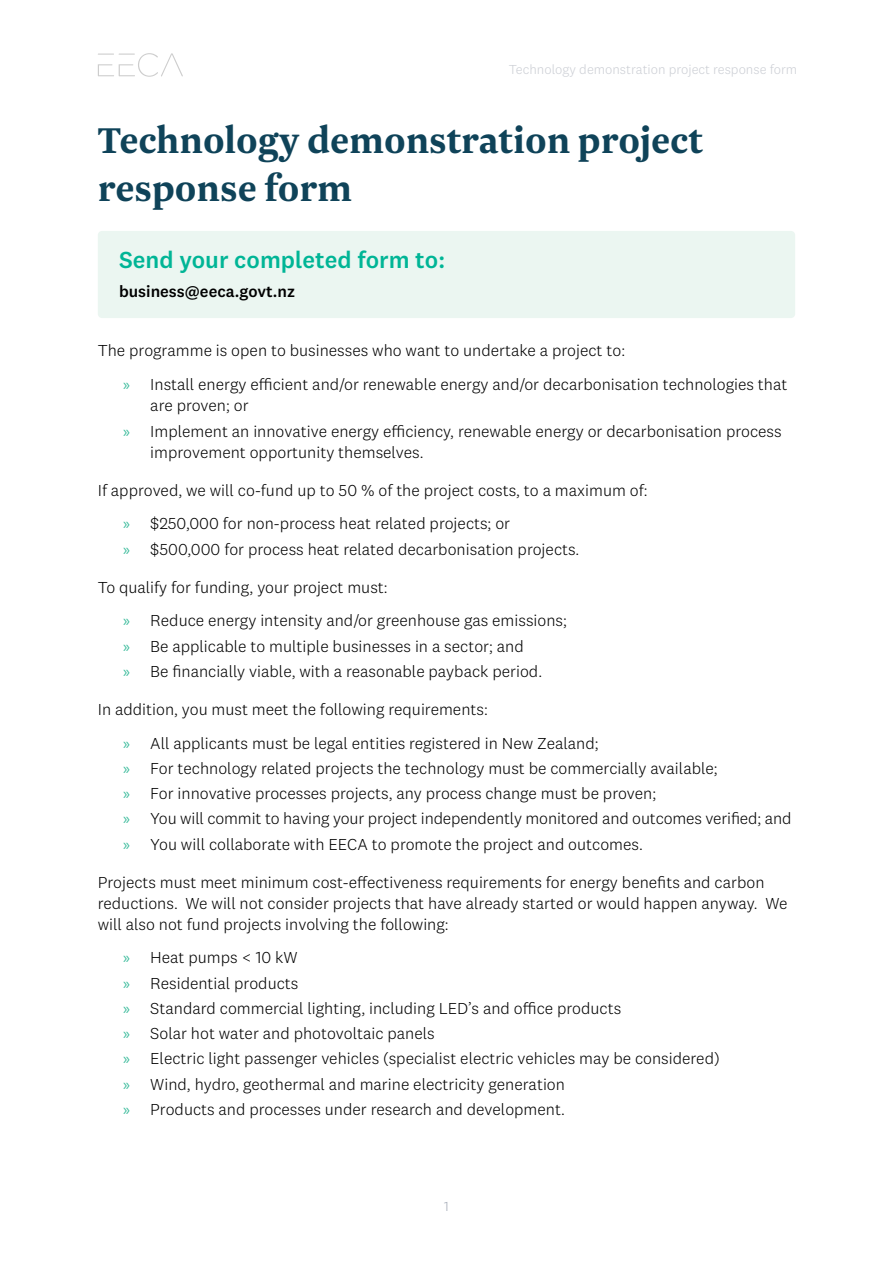
<style>
.page{position:relative;width:893px;height:1263px;background:#fff}
.page>*{position:absolute;margin:0;border:0;box-sizing:border-box;transform-origin:0 0}
.t1{font:700 42px/48px "Newzald";color:#0f4359}
.t2{font:500 24px "National 2";color:#00b596}
.t3{font:300 16.5px/25.2px "National 2";color:#000}
.t4{font:500 16.5px "National 2";color:#000}
.t5{font:300 13.5px "National 2";color:#cccfd5}
.t6{font:300 13.5px "National 2";color:#a6adb8}
.s1{font-family:"Myriad Pro";font-weight:400;color:#3abb9b}
</style>
<div class="page">
<svg style="left:98px;top:53px;width:85px;height:24px"></svg>
<div style="left:98px;top:231px;width:697px;height:87px;background:#ebf6f1;border-radius:4px"></div>
<p class="t5" style="left:509px;top:61px;width:290px">Technology demonstration project response form</p>
<h1 class="t1" style="left:98px;top:115px;width:607px">Technology demonstration project response form</h1>
<h2 class="t2" style="left:119px;top:245px;width:328px">Send your completed form to:</h2>
<p class="t4" style="left:119px;top:281px;width:177px">business@eeca.govt.nz</p>
<p class="t3" style="left:123px;top:334px;width:666px;line-height:33.8px;text-indent:-25px">The programme is open to businesses who want to undertake a project to:<br><span class="s1">»</span> Install energy efficient and/or renewable energy and/or decarbonisation technologies that</p>
<p class="t3" style="left:123px;top:393px;width:660px;text-indent:27px">are proven; or<br><span class="s1">»</span> Implement an innovative energy efficiency, renewable energy or decarbonisation process</p>
<p class="t3" style="left:150px;top:439px;width:275px">improvement opportunity themselves.</p>
<p class="t3" style="left:123px;top:473px;width:526px;line-height:33.8px;text-indent:-25px">If approved, we will co-fund up to 50 % of the project costs, to a maximum of: <span class="s1">»</span> $250,000 for non-process heat related projects; or</p>
<p class="t3" style="left:123px;top:536px;width:458px"><span class="s1">»</span> $500,000 for process heat related decarbonisation projects.</p>
<p class="t3" style="left:123px;top:570px;width:445px;line-height:33.8px;text-indent:-25px">To qualify for funding, your project must:<br><span class="s1">»</span> Reduce energy intensity and/or greenhouse gas emissions;</p>
<p class="t3" style="left:123px;top:633px;width:420px"><span class="s1">»</span> Be applicable to multiple businesses in a sector; and<br><span class="s1">»</span> Be financially viable, with a reasonable payback period.</p>
<p class="t3" style="left:123px;top:692px;width:477px;line-height:33.8px;text-indent:-25px">In addition, you must meet the following requirements:<br><span class="s1">»</span> All applicants must be legal entities registered in New Zealand;</p>
<p class="t3" style="left:123px;top:755px;width:670px"><span class="s1">»</span> For technology related projects the technology must be commercially available;<br><span class="s1">»</span> For innovative processes projects, any process change must be proven;<br><span class="s1">»</span> You will commit to having your project independently monitored and outcomes verified; and <span class="s1">»</span> You will collaborate with EECA to promote the project and outcomes.</p>
<p class="t3" style="left:98px;top:871px;width:691px;line-height:21px">Projects must meet minimum cost-effectiveness requirements for energy benefits and carbon reductions. We will not consider projects that have already started or would happen anyway. We will also not fund projects involving the following:</p>
<p class="t3" style="left:123px;top:945px;width:598px"><span class="s1">»</span> Heat pumps &lt; 10 kW<br><span class="s1">»</span> Residential products<br><span class="s1">»</span> Standard commercial lighting, including LED’s and office products<br><span class="s1">»</span> Solar hot water and photovoltaic panels<br><span class="s1">»</span> Electric light passenger vehicles (specialist electric vehicles may be considered) <span class="s1">»</span> Wind, hydro, geothermal and marine electricity generation<br><span class="s1">»</span> Products and processes under research and development.</p>
<p class="t6" style="left:444px;top:1199px;width:6px">1</p>
</div>
